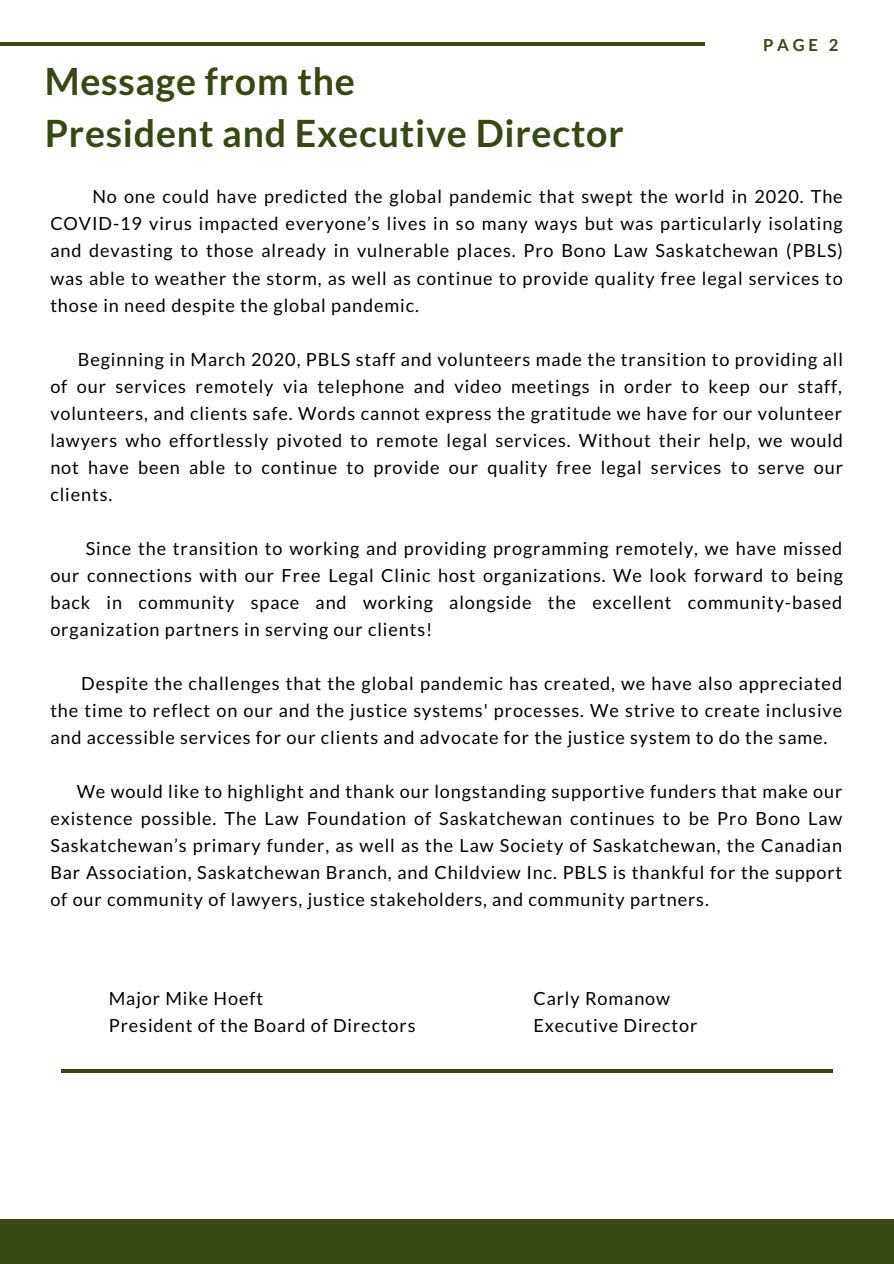
<style>
.page{position:relative;width:894px;height:1264px;background:#fff}
.page>*{position:absolute;margin:0;border:0;box-sizing:border-box;transform-origin:0 0}
.t1{font:700 37.5px "Lato";letter-spacing:.02em;color:#374812}
.t2{font:18px/27px "Lato";letter-spacing:.05em;color:#000;text-align:justify}
.t3{font:700 16.5px "Lato";color:#374812}
</style>
<div class="page">
<div style="left:0;top:1219px;width:893px;height:44px;background:#374812"></div>
<hr style="left:0;top:42px;width:704px;height:3px;background:#374812">
<hr style="left:61px;top:1069px;width:771px;height:3px;background:#374812">
<p class="t1" style="left:45px;top:58px;width:311px">Message from the</p>
<p class="t1" style="left:45px;top:110px;width:580px">President and Executive Director</p>
<p class="t3" style="left:762px;top:35px;width:77px">PAGE 2</p>
<p class="t2" style="left:50px;top:183px;width:793px;text-indent:42px">No one could have predicted the global pandemic that swept the world in 2020. The COVID-19 virus impacted everyone’s lives in so many ways but was particularly isolating and devasting to those already in vulnerable places. Pro Bono Law Saskatchewan (PBLS) was able to weather the storm, as well as continue to provide quality free legal services to those in need despite the global pandemic.</p>
<p class="t2" style="left:50px;top:345px;width:794px;text-indent:27px">Beginning in March 2020, PBLS staff and volunteers made the transition to providing all of our services remotely via telephone and video meetings in order to keep our staff, volunteers, and clients safe. Words cannot express the gratitude we have for our volunteer lawyers who effortlessly pivoted to remote legal services. Without their help, we would not have been able to continue to provide our quality free legal services to serve our clients.</p>
<p class="t2" style="left:50px;top:534px;width:794px;text-indent:35px">Since the transition to working and providing programming remotely, we have missed our connections with our Free Legal Clinic host organizations. We look forward to being back in community space and working alongside the excellent community-based organization partners in serving our clients!</p>
<p class="t2" style="left:50px;top:669px;width:793px;text-indent:31px">Despite the challenges that the global pandemic has created, we have also appreciated the time to reflect on our and the justice systems' processes. We strive to create inclusive and accessible services for our clients and advocate for the justice system to do the same.</p>
<p class="t2" style="left:50px;top:777px;width:793px;text-indent:26px">We would like to highlight and thank our longstanding supportive funders that make our existence possible. The Law Foundation of Saskatchewan continues to be Pro Bono Law Saskatchewan’s primary funder, as well as the Law Society of Saskatchewan, the Canadian Bar Association, Saskatchewan Branch, and Childview Inc. PBLS is thankful for the support of our community of lawyers, justice stakeholders, and community partners.</p>
<p class="t2" style="left:109px;top:984px;width:156px">Major Mike Hoeft</p>
<p class="t2" style="left:109px;top:1011px;width:308px">President of the Board of Directors</p>
<p class="t2" style="left:533px;top:984px;width:138px">Carly Romanow</p>
<p class="t2" style="left:533px;top:1011px;width:165px">Executive Director</p>
</div>
